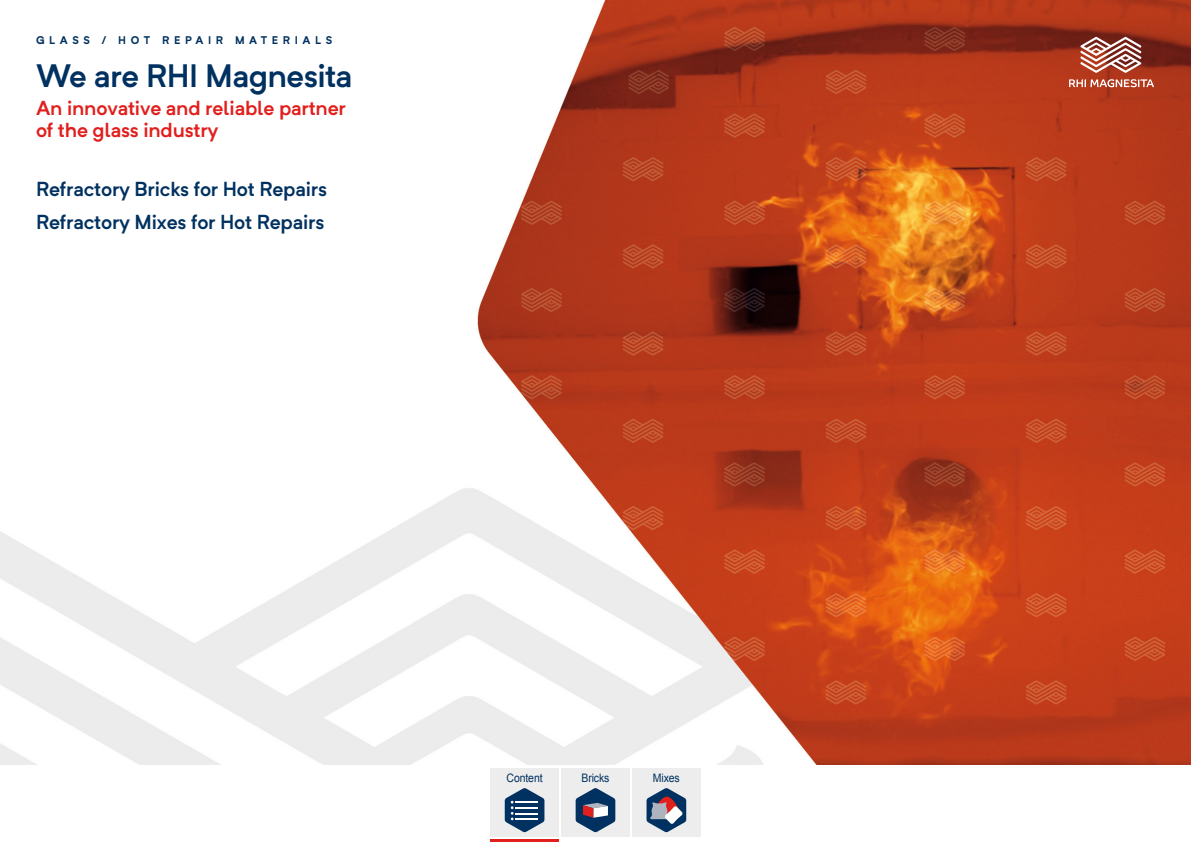
<style>
.page{position:relative;width:1191px;height:842px;background:#fff}
.page>*{position:absolute;margin:0;border:0;box-sizing:border-box;transform-origin:0 0}
.t1{font:600 32px "Neutrif Pro";letter-spacing:-.02em;color:#003160}
.t2{font:600 20px/33.3px "Neutrif Pro";letter-spacing:-.01em;color:#003160}
.t3{font:600 20px/22px "Neutrif Pro";letter-spacing:-.01em;color:#e11f1d}
.t4{font:11.7px "Arial";letter-spacing:-.01em;color:#003160;scale:.9 1}
.t5{font:700 11px "Neutrif Pro";letter-spacing:.415em;color:#003160}
</style>
<div class="page">
<img style="left:0;top:0;width:1190px;height:765px">
<div style="left:490px;top:768px;width:68px;height:68px;background:#ededed"></div>
<svg style="left:505px;top:788px;width:39px;height:44px"></svg>
<div style="left:561px;top:768px;width:68px;height:68px;background:#ededed"></div>
<div style="left:632px;top:768px;width:68px;height:68px;background:#ededed"></div>
<svg style="left:575px;top:788px;width:40px;height:44px"></svg>
<svg style="left:646px;top:788px;width:40px;height:44px"></svg>
<hr style="left:490px;top:839px;width:68px;height:3px;background:#e11f1d">
<svg style="left:1069px;top:79px;width:85px;height:8px"></svg>
<svg style="left:1080px;top:37px;width:61px;height:36px"></svg>
<p class="t5" style="left:36px;top:32px;width:298px">GLASS / HOT REPAIR MATERIALS</p>
<h1 class="t1" style="left:36px;top:55px;width:318px">We are RHI Magnesita</h1>
<p class="t3" style="left:36px;top:96px;width:311px">An innovative and reliable partner of the glass industry</p>
<p class="t2" style="left:36px;top:171px;width:293px">Refractory Bricks for Hot Repairs<br>Refractory Mixes for Hot Repairs</p>
<p class="t4" style="left:506px;top:770px;width:42px">Content</p>
<p class="t4" style="left:581px;top:770px;width:33px">Bricks</p>
<p class="t4" style="left:653px;top:770px;width:31px">Mixes</p>
</div>
